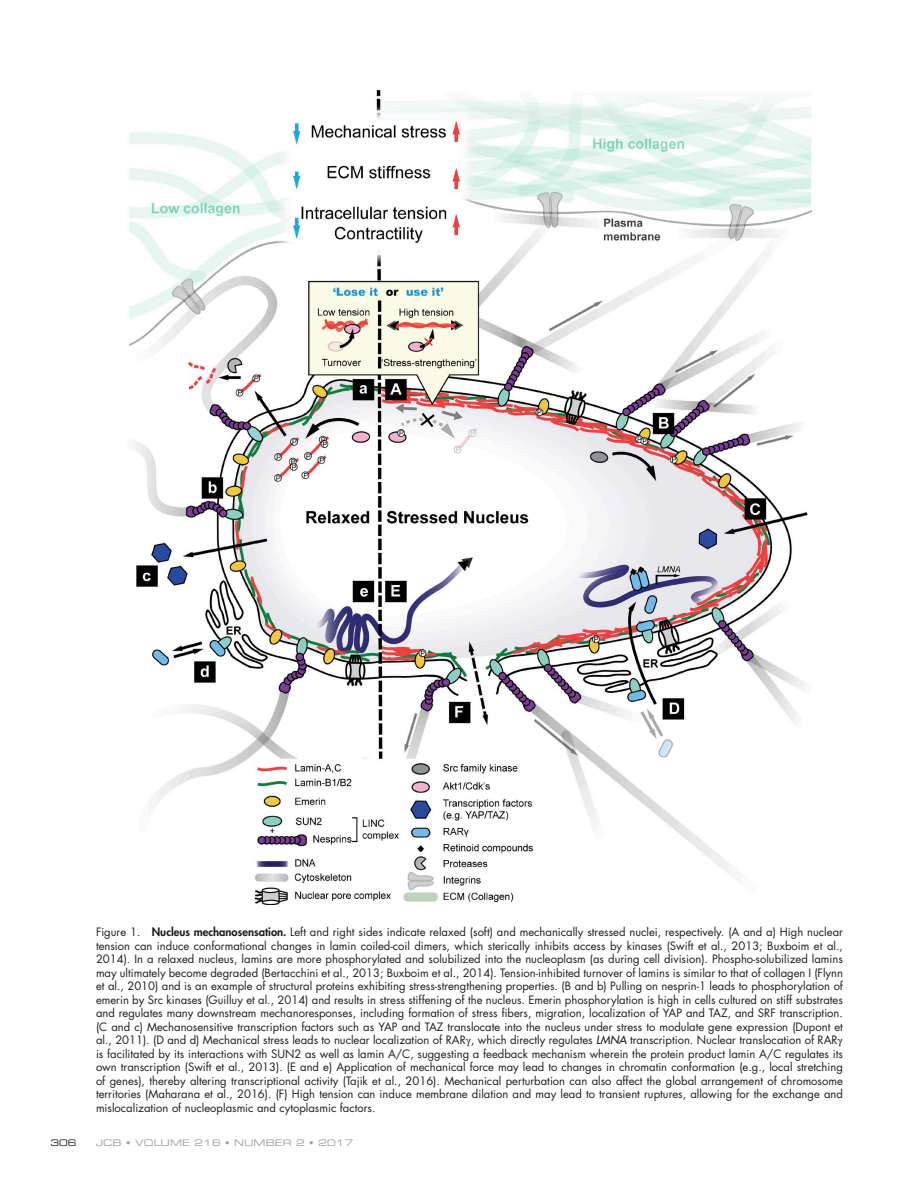
<style>
.page{position:relative;width:918px;height:1188px;background:#fff}
.page>*{position:absolute;margin:0;border:0;box-sizing:border-box;transform-origin:0 0}
.t1{font:11.25px/13.5px "Futura Std";color:#1d1d1b;text-align:justify}
.t2{font:9px "Eurostile LT Std Ex 2";letter-spacing:.01em;color:#9d9d9d}
.t3{font:9px "Eurostile LT Std Ex 2";color:#1d1d1b}
.s1{font-weight:800}
.s2{font-family:"STIX General"}
.s3{font-weight:500;font-style:italic}
</style>
<div class="page">
<img style="left:129px;top:90px;width:682px;height:815px">
<p class="t1" style="left:96px;top:926px;width:749px">Figure 1. <span class="s1">Nucleus mechanosensation.</span> Left and right sides indicate relaxed (soft) and mechanically stressed nuclei, respectively. (A and a) High nuclear tension can induce conformational changes in lamin coiled-coil dimers, which sterically inhibits access by kinases (Swift et al., 2013; Buxboim et al., 2014). In a relaxed nucleus, lamins are more phosphorylated and solubilized into the nucleoplasm (as during cell division). Phospho-solubilized lamins may ultimately become degraded (Bertacchini et al., 2013; Buxboim et al., 2014). Tension-inhibited turnover of lamins is similar to that of collagen I (Flynn et al., 2010) and is an example of structural proteins exhibiting stress-strengthening properties. (B and b) Pulling on nesprin-1 leads to phosphorylation of emerin by Src kinases (Guilluy et al., 2014) and results in stress stiffening of the nucleus. Emerin phosphorylation is high in cells cultured on stiff substrates and regulates many downstream mechanoresponses, including formation of stress fibers, migration, localization of YAP and TAZ, and SRF transcription. (C and c) Mechanosensitive transcription factors such as YAP and TAZ translocate into the nucleus under stress to modulate gene expression (Dupont et al., 2011). (D and d) Mechanical stress leads to nuclear localization of RAR<span class="s2">γ</span>, which directly regulates <span class="s3">LMNA</span> transcription. Nuclear translocation of RAR<span class="s2">γ </span>is facilitated by its interactions with SUN2 as well as lamin A/C, suggesting a feedback mechanism wherein the protein product lamin A/C regulates its own transcription (Swift et al., 2013). (E and e) Application of mechanical force may lead to changes in chromatin conformation (e.g., local stretching of genes), thereby altering transcriptional activity (Tajik et al., 2016). Mechanical perturbation can also affect the global arrangement of chromosome territories (Maharana et al., 2016). (F) High tension can induce membrane dilation and may lead to transient ruptures, allowing for the exchange and mislocalization of nucleoplasmic and cytoplasmic factors.</p>
<p class="t3" style="left:50px;top:1136px;width:28px">306</p>
<p class="t2" style="left:96px;top:1136px;width:259px">JCB • VOLUME 216 • NUMBER 2 • 2017</p>
</div>
